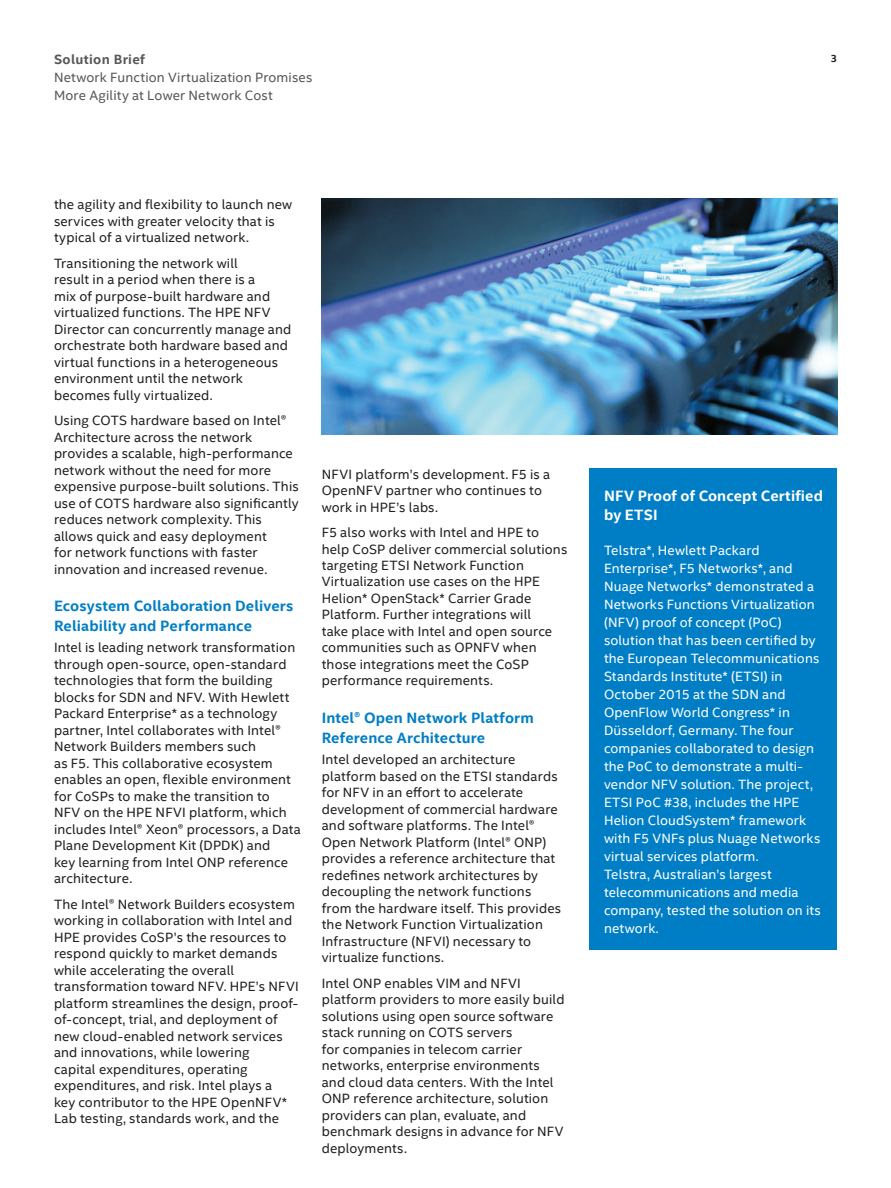
<style>
.page{position:relative;width:891px;height:1188px;background:#fff}
.page>*{position:absolute;margin:0;border:0;box-sizing:border-box;transform-origin:0 0}
.t1{font:700 15px/19.5px "Intel Clear";letter-spacing:.01em;color:#007ec5}
.t2{font:700 15px/19.5px "Intel Clear";letter-spacing:.01em;color:#fff}
.t3{font:13.5px/16.5px "Intel Clear";letter-spacing:.01em;color:#231f20}
.t4{font:13.5px/18px "Intel Clear";letter-spacing:.01em;color:#fff}
.t5{font:13.5px/17.7px "Intel Clear";letter-spacing:.01em;color:#57585a}
.t6{font:700 13.5px "Intel Clear";letter-spacing:.025em;color:#57585a}
.t7{font:700 10.5px "Intel Clear";color:#231f20}
</style>
<div class="page">
<img style="left:322px;top:199px;width:516px;height:236px">
<div style="left:590px;top:468px;width:247px;height:482px;background:#007ec5"></div>
<p class="t6" style="left:54px;top:51px;width:93px">Solution Brief</p>
<p class="t5" style="left:54px;top:69px;width:260px">Network Function Virtualization Promises<br>More Agility at Lower Network Cost</p>
<p class="t7" style="left:831px;top:52px;width:8px">3</p>
<p class="t3" style="left:54px;top:196px;width:240px">the agility and flexibility to launch new services with greater velocity that is typical of a virtualized network.</p>
<p class="t3" style="left:54px;top:255px;width:239px">Transitioning the network will<br>result in a period when there is a<br>mix of purpose-built hardware and virtualized functions. The HPE NFV Director can concurrently manage and orchestrate both hardware based and virtual functions in a heterogeneous environment until the network becomes fully virtualized.</p>
<p class="t3" style="left:54px;top:412px;width:246px">Using COTS hardware based on Intel® Architecture across the network provides a scalable, high-performance network without the need for more expensive purpose-built solutions. This use of COTS hardware also significantly reduces network complexity. This allows quick and easy deployment<br>for network functions with faster innovation and increased revenue.</p>
<p class="t1" style="left:54px;top:596px;width:241px">Ecosystem Collaboration Delivers<br>Reliability and Performance</p>
<p class="t3" style="left:54px;top:640px;width:248px">Intel is leading network transformation through open-source, open-standard technologies that form the building blocks for SDN and NFV. With Hewlett Packard Enterprise* as a technology partner, Intel collaborates with Intel® Network Builders members such<br>as F5. This collaborative ecosystem enables an open, flexible environment for CoSPs to make the transition to<br>NFV on the HPE NFVI platform, which includes Intel® Xeon® processors, a Data Plane Development Kit (DPDK) and<br>key learning from Intel ONP reference architecture.</p>
<p class="t3" style="left:54px;top:896px;width:246px">The Intel® Network Builders ecosystem working in collaboration with Intel and HPE provides CoSP’s the resources to respond quickly to market demands while accelerating the overall transformation toward NFV. HPE’s NFVI platform streamlines the design, proof&shy;of-concept, trial, and deployment of new cloud-enabled network services and innovations, while lowering<br>capital expenditures, operating expenditures, and risk. Intel plays a<br>key contributor to the HPE OpenNFV* Lab testing, standards work, and the</p>
<p class="t3" style="left:322px;top:466px;width:230px">NFVI platform’s development. F5 is a<br>OpenNFV partner who continues to work in HPE’s labs.</p>
<p class="t3" style="left:322px;top:524px;width:247px">F5 also works with Intel and HPE to help CoSP deliver commercial solutions targeting ETSI Network Function Virtualization use cases on the HPE Helion* OpenStack* Carrier Grade Platform. Further integrations will<br>take place with Intel and open source communities such as OPNFV when those integrations meet the CoSP performance requirements.</p>
<p class="t1" style="left:322px;top:708px;width:214px">Intel® Open Network Platform<br>Reference Architecture</p>
<p class="t3" style="left:322px;top:752px;width:241px">Intel developed an architecture platform based on the ETSI standards for NFV in an effort to accelerate development of commercial hardware and software platforms. The Intel® Open Network Platform (Intel® ONP) provides a reference architecture that redefines network architectures by decoupling the network functions from the hardware itself. This provides the Network Function Virtualization Infrastructure (NFVI) necessary to virtualize functions.</p>
<p class="t3" style="left:322px;top:975px;width:244px">Intel ONP enables VIM and NFVI platform providers to more easily build solutions using open source software stack running on COTS servers<br>for companies in telecom carrier networks, enterprise environments and cloud data centers. With the Intel ONP reference architecture, solution providers can plan, evaluate, and benchmark designs in advance for NFV deployments.</p>
<p class="t2" style="left:604px;top:486px;width:221px">NFV Proof of Concept Certified by ETSI</p>
<p class="t4" style="left:604px;top:541px;width:218px">Telstra*, Hewlett Packard<br>Enterprise*, F5 Networks*, and<br>Nuage Networks* demonstrated a<br>Networks Functions Virtualization (NFV) proof of concept (PoC) solution that has been certified by the European Telecommunications<br>Standards Institute* (ETSI) in<br>October 2015 at the SDN and<br>OpenFlow World Congress* in<br>Düsseldorf, Germany. The four companies collaborated to design the PoC to demonstrate a multi&shy;vendor NFV solution. The project,<br>ETSI PoC #38, includes the HPE<br>Helion CloudSystem* framework with F5 VNFs plus Nuage Networks virtual services platform.<br>Telstra, Australian’s largest telecommunications and media company, tested the solution on its network.</p>
</div>
